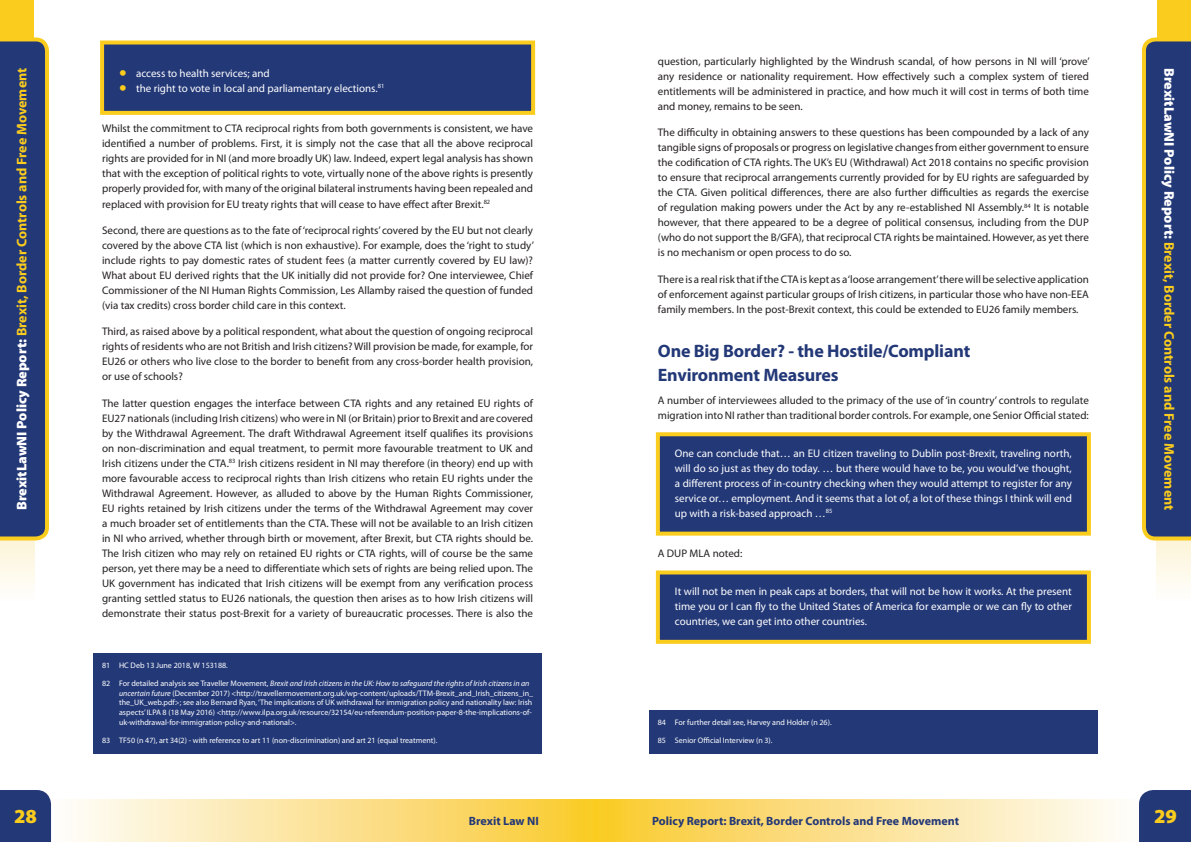
<style>
.page{position:relative;width:1191px;height:842px;background:#fff}
.page>*{position:absolute;margin:0;border:0;box-sizing:border-box;transform-origin:0 0}
.t1{font:900 20px "Myriad Pro";color:#facc1d}
.t2{font:700 18px/24px "Myriad Pro";letter-spacing:-.01em;color:#233877}
.t3{font:700 14px "Myriad Pro";color:#facc1d}
.t4{font:700 12px "Myriad Pro";color:#233877}
.t5{font:11px/15px "Myriad Pro";color:#231f20;text-align:justify}
.t6{font:11px/15px "Myriad Pro";color:#fff;text-align:justify}
.t7{font:8px/9.6px "Myriad Pro";color:#fff}
.s1{font-weight:900;color:#fff}
.s2{font-size:27px;color:#facc1d}
.s3{font-style:italic}
</style>
<div class="page">
<div style="left:595px;top:799px;width:548px;height:43px;background:linear-gradient(to right,#fac92d,#fefdff)"></div>
<div style="left:1157px;top:0;width:34px;height:486px;background:#facc1d"></div>
<svg style="left:1157px;top:540px;width:34px;height:46px"></svg>
<div style="left:48px;top:799px;width:547px;height:43px;background:linear-gradient(to right,#fefdff,#fac92e)"></div>
<div style="left:0;top:0;width:34px;height:486px;background:#facc1d"></div>
<svg style="left:0;top:790px;width:54px;height:52px;background:#324580"></svg>
<svg style="left:1136px;top:790px;width:55px;height:52px;background:#324580"></svg>
<svg style="left:0;top:540px;width:34px;height:46px"></svg>
<svg style="left:1142px;top:37px;width:49px;height:503px;background:#37466e"></svg>
<svg style="left:0;top:37px;width:49px;height:503px;background:#37466e"></svg>
<div style="left:656px;top:432px;width:435px;height:104px;background:#233877;border:4px solid #facc1d"></div>
<div style="left:656px;top:570px;width:435px;height:74px;background:#233877;border:4px solid #facc1d"></div>
<div style="left:649px;top:710px;width:448px;height:25px;background:#233877"></div>
<div style="left:649px;top:728px;width:448px;height:25px;background:#233877"></div>
<div style="left:100px;top:41px;width:435px;height:74px;background:#233877;border:4px solid #facc1d"></div>
<div style="left:94px;top:653px;width:447px;height:25px;background:#233877"></div>
<div style="left:94px;top:672px;width:447px;height:63px;background:#233877"></div>
<div style="left:94px;top:728px;width:447px;height:25px;background:#233877"></div>
<p class="t3" style="left:14px;top:510px;width:444px;rotate:-90deg"><span class="s1">BrexitLawNI Policy Report:</span> Brexit, Border Controls and Free Movement</p>
<p class="t5" style="left:658px;top:54px;width:433px">question, particularly highlighted by the Windrush scandal, of how persons in NI will ‘prove’ any residence or nationality requirement. How effectively such a complex system of tiered entitlements will be administered in practice, and how much it will cost in terms of both time and money, remains to be seen.</p>
<p class="t6" style="left:119px;top:66px;width:152px"><span class="s2">•</span> access to health services; and</p>
<p class="t6" style="left:119px;top:81px;width:267px"><span class="s2">•</span> the right to vote in local and parliamentary elections.<sup>81</sup></p>
<p class="t5" style="left:102px;top:121px;width:432px">Whilst the commitment to CTA reciprocal rights from both governments is consistent, we have identified a number of problems. First, it is simply not the case that all the above reciprocal rights are provided for in NI (and more broadly UK) law. Indeed, expert legal analysis has shown that with the exception of political rights to vote, virtually none of the above rights is presently properly provided for, with many of the original bilateral instruments having been repealed and replaced with provision for EU treaty rights that will cease to have effect after Brexit.<sup>82</sup></p>
<p class="t5" style="left:102px;top:223px;width:433px">Second, there are questions as to the fate of ‘reciprocal rights’ covered by the EU but not clearly covered by the above CTA list (which is non exhaustive). For example, does the ‘right to study’ include rights to pay domestic rates of student fees (a matter currently covered by EU law)?<br>What about EU derived rights that the UK initially did not provide for? One interviewee, Chief Commissioner of the NI Human Rights Commission, Les Allamby raised the question of funded (via tax credits) cross border child care in this context.</p>
<p class="t5" style="left:102px;top:324px;width:432px">Third, as raised above by a political respondent, what about the question of ongoing reciprocal rights of residents who are not British and Irish citizens? Will provision be made, for example, for EU26 or others who live close to the border to benefit from any cross-border health provision, or use of schools?</p>
<p class="t5" style="left:102px;top:396px;width:432px">The latter question engages the interface between CTA rights and any retained EU rights of EU27 nationals (including Irish citizens) who were in NI (or Britain) prior to Brexit and are covered by the Withdrawal Agreement. The draft Withdrawal Agreement itself qualifies its provisions on non-discrimination and equal treatment, to permit more favourable treatment to UK and Irish citizens under the CTA.<sup>83</sup> Irish citizens resident in NI may therefore (in theory) end up with more favourable access to reciprocal rights than Irish citizens who retain EU rights under the Withdrawal Agreement. However, as alluded to above by the Human Rights Commissioner, EU rights retained by Irish citizens under the terms of the Withdrawal Agreement may cover a much broader set of entitlements than the CTA. These will not be available to an Irish citizen in NI who arrived, whether through birth or movement, after Brexit, but CTA rights should be.<br>The Irish citizen who may rely on retained EU rights or CTA rights, will of course be the same person, yet there may be a need to differentiate which sets of rights are being relied upon. The UK government has indicated that Irish citizens will be exempt from any verification process granting settled status to EU26 nationals, the question then arises as to how Irish citizens will demonstrate their status post-Brexit for a variety of bureaucratic processes. There is also the</p>
<p class="t5" style="left:658px;top:125px;width:432px">The difficulty in obtaining answers to these questions has been compounded by a lack of any tangible signs of proposals or progress on legislative changes from either government to ensure the codification of CTA rights. The UK’s EU (Withdrawal) Act 2018 contains no specific provision to ensure that reciprocal arrangements currently provided for by EU rights are safeguarded by the CTA. Given political differences, there are also further difficulties as regards the exercise of regulation making powers under the Act by any re-established NI Assembly.<sup>84</sup> It is notable however, that there appeared to be a degree of political consensus, including from the DUP (who do not support the B/GFA), that reciprocal CTA rights be maintained. However, as yet there is no mechanism or open process to do so.</p>
<p class="t5" style="left:658px;top:272px;width:432px">There is a real risk that if the CTA is kept as a ‘loose arrangement’there will be selective application of enforcement against particular groups of Irish citizens, in particular those who have non-EEA family members. In the post-Brexit context, this could be extended to EU26 family members.</p>
<h2 class="t2" style="left:658px;top:339px;width:314px">One Big Border? - the Hostile/Compliant<br>Environment Measures</h2>
<p class="t5" style="left:658px;top:393px;width:432px">A number of interviewees alluded to the primacy of the use of ‘in country’ controls to regulate migration into NI rather than traditional border controls. For example, one Senior Official stated:</p>
<p class="t6" style="left:675px;top:446px;width:398px">One can conclude that… an EU citizen traveling to Dublin post-Brexit, traveling north, will do so just as they do today. … but there would have to be, you would’ve thought, a different process of in-country checking when they would attempt to register for any service or… employment. And it seems that a lot of, a lot of these things I think will end up with a risk-based approach …<sup>85</sup></p>
<p class="t5" style="left:658px;top:546px;width:86px">A DUP MLA noted:</p>
<p class="t6" style="left:675px;top:584px;width:398px">It will not be men in peak caps at borders, that will not be how it works. At the present time you or I can fly to the United States of America for example or we can fly to other countries, we can get into other countries.</p>
<p class="t7" style="left:102px;top:661px;width:127px">81 HC Deb 13 June 2018, W 153188.</p>
<p class="t7" style="left:119px;top:679px;width:415px;text-indent:-17px">82 For detailed analysis see Traveller Movement, <span class="s3">Brexit and Irish citizens in the UK: How to safeguard the rights of Irish citizens in an uncertain future</span> (December 2017) &lt;http://travellermovement.org.uk/wp-content/uploads/TTM-Brexit_and_Irish_citizens_in_ the_UK_web.pdf&gt;; see also Bernard Ryan, ‘The implications of UK withdrawal for immigration policy and nationality law: Irish aspects’ ILPA 8 (18 May 2016) &lt;http://www.ilpa.org.uk/resource/32154/eu-referendum-position-paper-8-the-implications-of&shy;uk-withdrawal-for-immigration-policy-and-national&gt;.</p>
<p class="t7" style="left:102px;top:735px;width:337px">83 TF50 (n 47), art 34(2) - with reference to art 11 (non-discrimination) and art 21 (equal treatment).</p>
<p class="t7" style="left:658px;top:717px;width:175px">84 For further detail see, Harvey and Holder (n 26).</p>
<p class="t7" style="left:658px;top:735px;width:116px">85 Senior Official Interview (n 3).</p>
<p class="t3" style="left:1177px;top:68px;width:444px;rotate:90deg"><span class="s1">BrexitLawNI Policy Report:</span> Brexit, Border Controls and Free Movement</p>
<h1 class="t1" style="left:14px;top:805px;width:24px">28</h1>
<p class="t4" style="left:469px;top:814px;width:71px">Brexit Law NI</p>
<p class="t4" style="left:652px;top:814px;width:308px">Policy Report: Brexit, Border Controls and Free Movement</p>
<h1 class="t1" style="left:1154px;top:805px;width:24px">29</h1>
</div>
